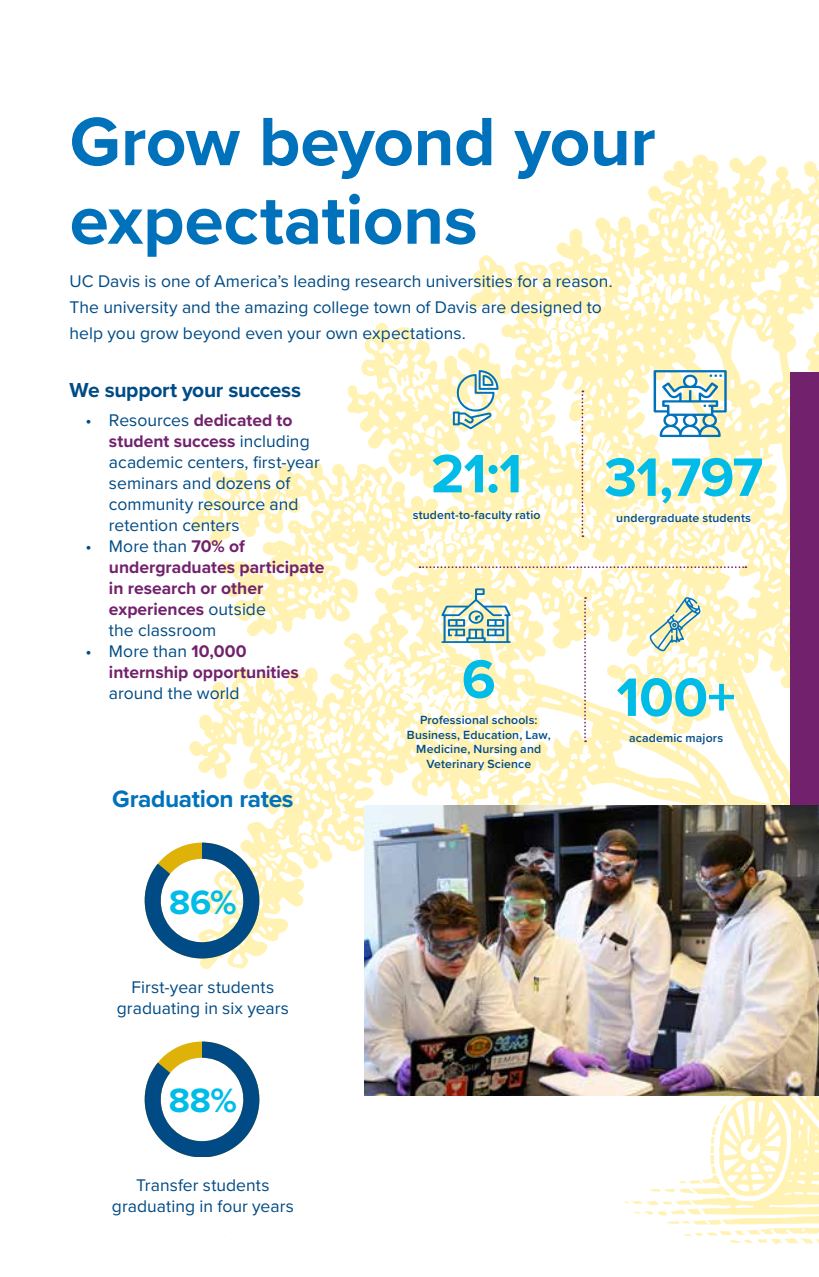
<style>
.page{position:relative;width:819px;height:1277px;background:#fff}
.page>*{position:absolute;margin:0;border:0;box-sizing:border-box;transform-origin:0 0}
.t1{font:700 70.88px/78.6px "Proxima Nova";letter-spacing:-.005em;color:#0072bc}
.t2{font:700 56px "Proxima Nova";letter-spacing:-.015em;color:#00bce7}
.Call_out_2{font:700 35px "Proxima Nova";color:#00bce7}
.t3{font:700 24.5px "Proxima Nova";letter-spacing:-.015em;color:#0072bc}
.t4{font:700 21px "Proxima Nova";letter-spacing:-.015em;color:#004b85}
.t5{font:17.5px/21px "Proxima Nova";color:#004b85;text-align:center}
.t6{font:700 17.5px/21px "Proxima Nova";color:#72226d}
.t7{font:600 12.25px/14.7px "Proxima Nova";letter-spacing:.015em;color:#004b85;text-align:center}
.s1{font-weight:700;color:#72226d}
.s2{font-weight:400;color:#004b85}
</style>
<div class="page">
<img style="left:144px;top:154px;width:674px;height:1090px">
<img style="left:365px;top:805px;width:453px;height:289px">
<svg style="left:145px;top:842px;width:119px;height:116px"></svg>
<svg style="left:145px;top:1041px;width:119px;height:116px"></svg>
<svg style="left:420px;top:566px;width:326px;height:2px"></svg>
<svg style="left:584px;top:597px;width:2px;height:145px"></svg>
<svg style="left:582px;top:390px;width:1px;height:147px"></svg>
<div style="left:791px;top:372px;width:28px;height:433px;background:#72226d"></div>
<svg style="left:650px;top:596px;width:51px;height:55px;background:#d4debf"></svg>
<svg style="left:453px;top:370px;width:45px;height:59px"></svg>
<svg style="left:654px;top:370px;width:73px;height:67px"></svg>
<svg style="left:441px;top:588px;width:70px;height:55px;background:#b8d0c1"></svg>
<h1 class="t1" style="left:70px;top:101px;width:588px">Grow beyond your expectations</h1>
<p class="t5" style="left:70px;top:270px;width:545px">UC Davis is one of America’s leading research universities for a reason.</p>
<p class="t5" style="left:70px;top:296px;width:534px">The university and the amazing college town of Davis are designed to</p>
<p class="t5" style="left:70px;top:322px;width:398px">help you grow beyond even your own expectations.</p>
<h2 class="t4" style="left:70px;top:374px;width:233px">We support your success</h2>
<p class="t5" style="left:109px;top:409px;width:213px;text-align:left;text-indent:-24px">• Resources <span class="s1">dedicated to student success</span> including academic centers, first-year seminars and dozens of community resource and retention centers</p>
<p class="t6" style="left:109px;top:535px;width:217px;text-indent:-24px"><span class="s2">• More than</span> 70% of undergraduates participate in research or other experiences <span class="s2">outside<br>the classroom</span></p>
<p class="t6" style="left:109px;top:640px;width:191px;text-indent:-24px"><span class="s2">• More than</span> 10,000 internship opportunities <span class="s2">around the world</span></p>
<p class="t2" style="left:431px;top:432px;width:93px">21:1</p>
<p class="t7" style="left:413px;top:507px;width:129px">student-to-faculty ratio</p>
<p class="t2" style="left:604px;top:435px;width:160px">31,797</p>
<p class="t7" style="left:616px;top:510px;width:136px">undergraduate students</p>
<p class="t2" style="left:462px;top:637px;width:36px">6</p>
<p class="t7" style="left:407px;top:712px;width:145px">Professional schools:<br>Business, Education, Law,<br>Medicine, Nursing and<br>Veterinary Science</p>
<p class="t2" style="left:617px;top:655px;width:121px">100+</p>
<p class="t7" style="left:629px;top:730px;width:96px">academic majors</p>
<h2 class="t3" style="left:112px;top:781px;width:183px">Graduation rates</h2>
<p class="Call_out_2" style="left:169px;top:876px;width:69px">86%</p>
<p class="t5" style="left:117px;top:975px;width:174px">First-year students graduating in six years</p>
<p class="Call_out_2" style="left:169px;top:1074px;width:70px">88%</p>
<p class="t5" style="left:112px;top:1173px;width:183px">Transfer students graduating in four years</p>
</div>
